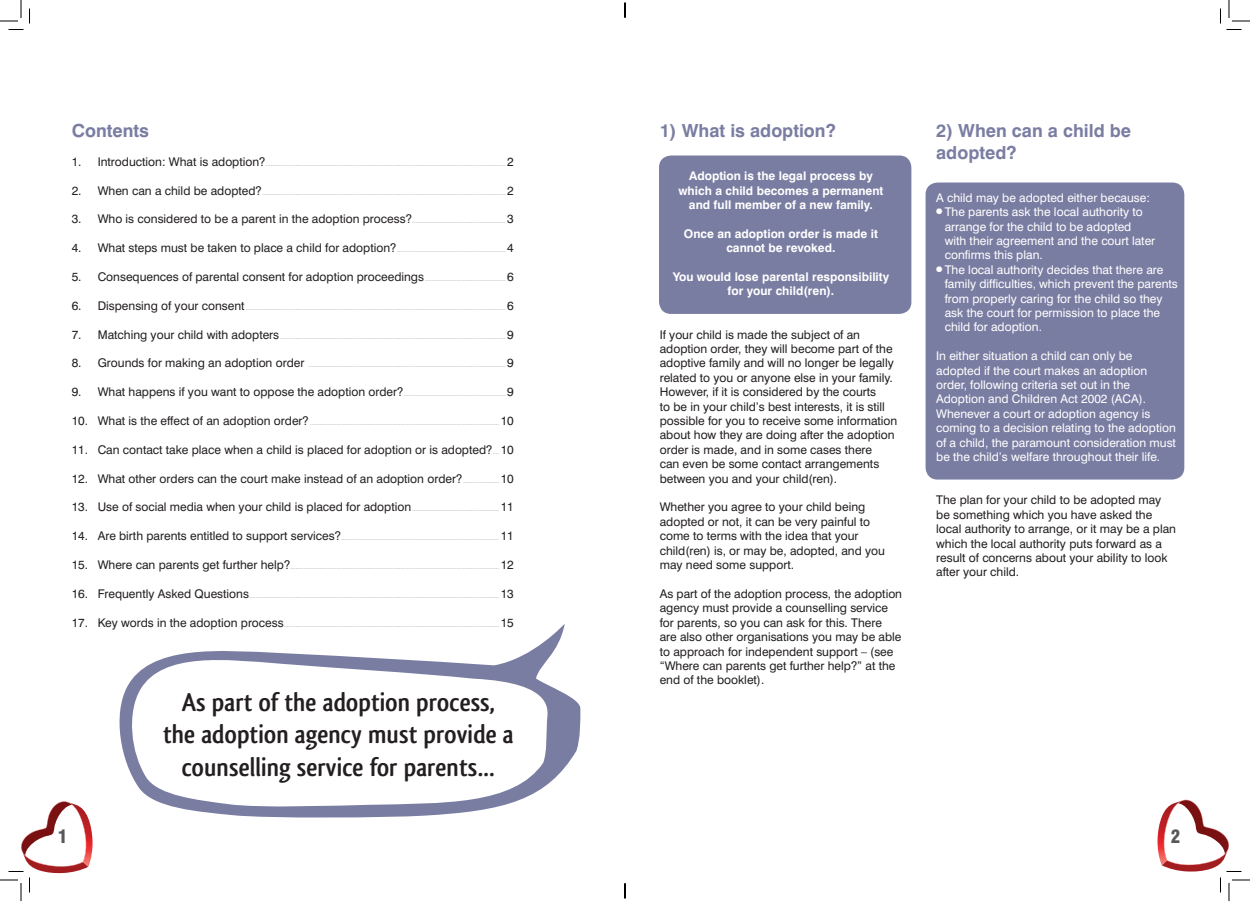
<style>
.page{position:relative;width:1250px;height:901px;background:#fff}
.page>*{position:absolute;margin:0;border:0;box-sizing:border-box;transform-origin:0 0}
.body{font:700 26.9px/32.3px "Qlassik";color:#231f20;text-align:center}
.title1{font:700 18px/21.6px "Swiss 721 BT";color:#7a7da2}
.t1{font:900 condensed 18px "Swiss 721 BT";color:#57585a}
.body-2{font:12px/14.4px "Swiss 721 BT";color:#231f20}
.body-3{font:12px/14.4px "Swiss 721 BT";color:#fff}
.body-4{font:700 12px/14.4px "Swiss 721 BT";color:#fff;text-align:center}
.body-5{font:6px "Swiss 721 BT";color:#939598}
.s1{font-size:12px;color:#231f20}
.s2{font-size:6px;color:#939598}
</style>
<div class="page">
<div style="left:925px;top:183px;width:259px;height:297px;background:#7a7da2;border-radius:12px"></div>
<div style="left:659px;top:156px;width:252px;height:158px;background:#7a7da2;border-radius:12px"></div>
<svg style="left:119px;top:624px;width:461px;height:194px"></svg>
<svg style="left:126px;top:652px;width:431px;height:156px"></svg>
<svg style="left:0;top:0;width:30px;height:30px"></svg>
<svg style="left:0;top:801px;width:93px;height:100px"></svg>
<svg style="left:1220px;top:0;width:30px;height:30px"></svg>
<svg style="left:1157px;top:799px;width:93px;height:102px"></svg>
<svg style="left:624px;top:3px;width:2px;height:15px"></svg>
<svg style="left:624px;top:883px;width:2px;height:15px"></svg>
<p class="title1" style="left:72px;top:120px;width:79px">Contents</p>
<p class="body-5" style="left:72px;top:160px;width:444px"><span class="s1">1. Introduction: What is adoption?</span>.................................................................................................................................................. <span class="s1">2</span></p>
<p class="body-5" style="left:72px;top:189px;width:444px"><span class="s1">2. When can a child be adopted?</span>.................................................................................................................................................... <span class="s1">2</span></p>
<p class="body-5" style="left:72px;top:218px;width:444px"><span class="s1">3. Who is considered to be a parent in the adoption process?</span>......................................................... <span class="s1">3</span></p>
<p class="body-5" style="left:72px;top:246px;width:444px"><span class="s1">4. What steps must be taken to place a child for adoption?</span>.................................................................. <span class="s1">4</span></p>
<p class="body-2" style="left:72px;top:269px;width:444px">5. Consequences of parental consent for adoption proceedings <span class="s2">.................................................</span> 6</p>
<p class="body-5" style="left:72px;top:304px;width:444px"><span class="s1">6. Dispensing of your consent</span> .............................................................................................................................................................. <span class="s1">6</span></p>
<p class="body-5" style="left:72px;top:333px;width:444px"><span class="s1">7. Matching your child with adopters</span> ......................................................................................................................................... <span class="s1">9</span></p>
<p class="body-5" style="left:72px;top:362px;width:444px"><span class="s1">8. Grounds for making an adoption order</span> ........................................................................................................................ <span class="s1">9</span></p>
<p class="body-5" style="left:72px;top:390px;width:444px"><span class="s1">9. What happens if you want to oppose the adoption order?</span>.............................................................. <span class="s1">9</span></p>
<p class="body-5" style="left:72px;top:419px;width:444px"><span class="s1">10. What is the effect of an adoption order?</span> ................................................................................................................... <span class="s1">10</span></p>
<p class="body-2" style="left:72px;top:442px;width:444px">11. Can contact take place when a child is placed for adoption or is adopted?<span class="s2">....</span> 10</p>
<p class="body-2" style="left:72px;top:471px;width:444px">12. What other orders can the court make instead of an adoption order?<span class="s2">......................</span> 10</p>
<p class="body-2" style="left:72px;top:500px;width:444px">13. Use of social media when your child is placed for adoption<span class="s2">.....................................................</span> 11</p>
<p class="body-5" style="left:72px;top:534px;width:444px"><span class="s1">14. Are birth parents entitled to support services?</span>................................................................................................ <span class="s1">11</span></p>
<p class="body-5" style="left:72px;top:563px;width:444px"><span class="s1">15. Where can parents get further help?</span>............................................................................................................................... <span class="s1">12</span></p>
<p class="body-5" style="left:72px;top:592px;width:444px"><span class="s1">16. Frequently Asked Questions</span>........................................................................................................................................................ <span class="s1">13</span></p>
<p class="body-5" style="left:72px;top:621px;width:444px"><span class="s1">17. Key words in the adoption process</span>................................................................................................................................... <span class="s1">15</span></p>
<p class="body" style="left:163px;top:686px;width:352px">As part of the adoption process, the adoption agency must provide a counselling service for parents…</p>
<p class="title1" style="left:660px;top:120px;width:177px">1) What is adoption?</p>
<p class="body-4" style="left:678px;top:169px;width:206px">Adoption is the legal process by which a child becomes a permanent and full member of a new family.</p>
<p class="body-4" style="left:684px;top:226px;width:195px">Once an adoption order is made it cannot be revoked.</p>
<p class="body-4" style="left:672px;top:269px;width:218px">You would lose parental responsibility for your child(ren).</p>
<p class="body-2" style="left:659px;top:327px;width:239px">If your child is made the subject of an adoption order, they will become part of the adoptive family and will no longer be legally related to you or anyone else in your family.<br>However, if it is considered by the courts<br>to be in your child’s best interests, it is still possible for you to receive some information about how they are doing after the adoption order is made, and in some cases there<br>can even be some contact arrangements between you and your child(ren).</p>
<p class="body-2" style="left:659px;top:500px;width:227px">Whether you agree to your child being adopted or not, it can be very painful to come to terms with the idea that your child(ren) is, or may be, adopted, and you may need some support.</p>
<p class="body-2" style="left:659px;top:586px;width:244px">As part of the adoption process, the adoption agency must provide a counselling service for parents, so you can ask for this. There<br>are also other organisations you may be able to approach for independent support – (see “Where can parents get further help?” at the end of the booklet).</p>
<p class="title1" style="left:936px;top:120px;width:196px">2) When can a child be adopted?</p>
<p class="body-3" style="left:936px;top:190px;width:215px">A child may be adopted either because:</p>
<p class="body-3" style="left:944px;top:205px;width:212px;text-indent:-9px">● The parents ask the local authority to arrange for the child to be adopted with their agreement and the court later confirms this plan.</p>
<p class="body-3" style="left:944px;top:262px;width:234px;text-indent:-9px">● The local authority decides that there are family difficulties, which prevent the parents from properly caring for the child so they ask the court for permission to place the child for adoption.</p>
<p class="body-3" style="left:936px;top:349px;width:213px">In either situation a child can only be adopted if the court makes an adoption order, following criteria set out in the Adoption and Children Act 2002 (ACA).</p>
<p class="body-3" style="left:936px;top:406px;width:241px">Whenever a court or adoption agency is coming to a decision relating to the adoption of a child, the paramount consideration must be the child’s welfare throughout their life.</p>
<p class="body-2" style="left:936px;top:493px;width:241px">The plan for your child to be adopted may be something which you have asked the local authority to arrange, or it may be a plan which the local authority puts forward as a result of concerns about your ability to look after your child.</p>
<p class="t1" style="left:58px;top:825px;width:11px">1</p>
<p class="t1" style="left:1170px;top:825px;width:11px">2</p>
</div>
